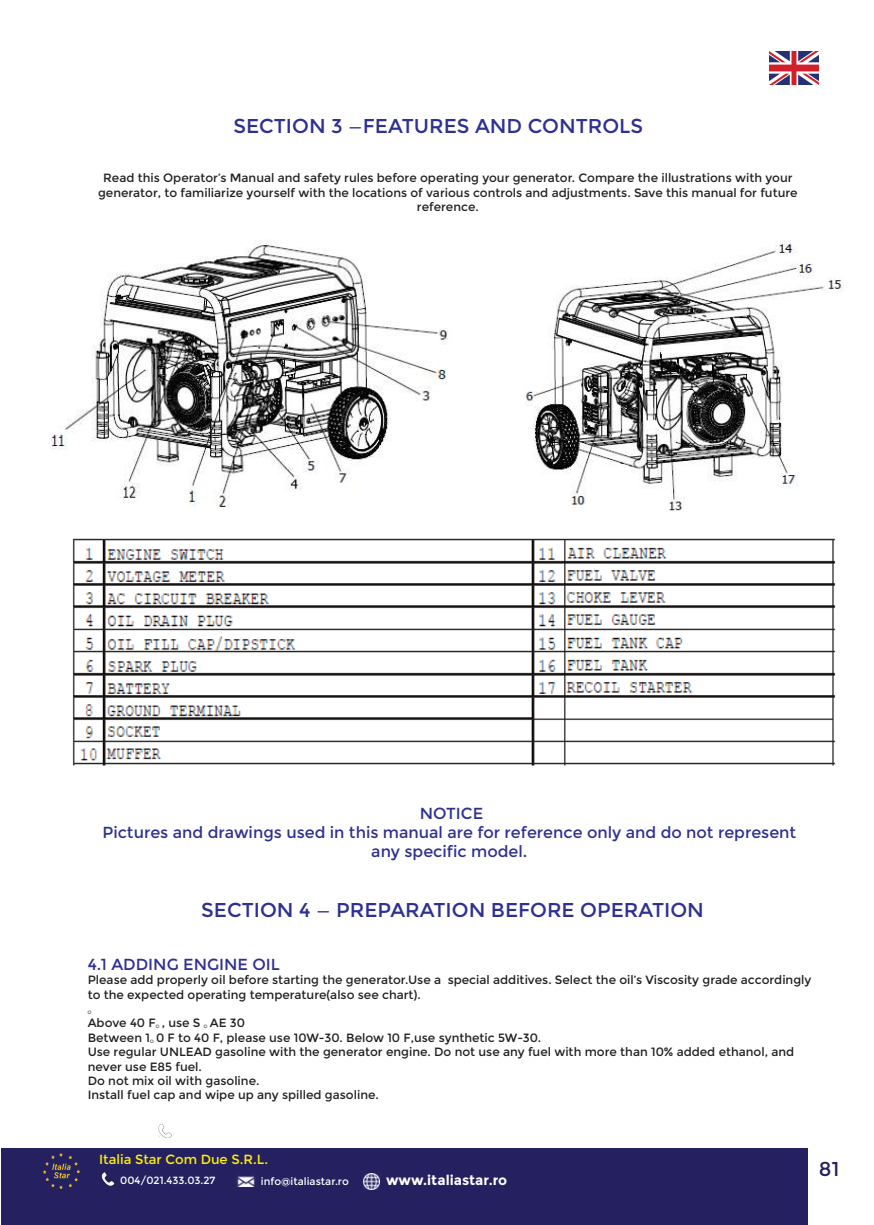
<style>
.page{position:relative;width:874px;height:1225px;background:#fff}
.page>*{position:absolute;margin:0;border:0;box-sizing:border-box;transform-origin:0 0}
.t1{font:20px "Montserrat";color:#2e3092}
.t2{font:20px "Montserrat";color:#252161}
.t3{font:16px/19.2px "Montserrat";color:#2e3092;text-align:center}
.t4{font:700 13.8px "Montserrat";color:#fff}
.t5{font:13.2px "Montserrat";color:#fff101}
.t6{font:12px/14.4px "Montserrat";color:#231f20}
.t7{font:12px "Koz Go Pr 6 N";color:#231f20}
.t8{font:10.4px "Montserrat";color:#fff}
.s1{font-family:"Koz Go Pr 6 N"}
</style>
<div class="page">
<svg style="left:158px;top:1125px;width:13px;height:13px"></svg>
<div style="left:1px;top:1149px;width:806px;height:76px;background:#252161"></div>
<img style="left:44px;top:1153px;width:36px;height:35px">
<svg style="left:101px;top:1172px;width:13px;height:13px"></svg>
<img style="left:236px;top:1176px;width:20px;height:11px">
<img style="left:363px;top:1173px;width:16px;height:16px">
<img style="left:769px;top:51px;width:48px;height:33px">
<img style="left:51px;top:240px;width:397px;height:267px">
<img style="left:525px;top:240px;width:319px;height:272px">
<img style="left:72px;top:538px;width:764px;height:228px">
<h1 class="t1" style="left:233px;top:114px;width:411px">SECTION 3 —FEATURES AND CONTROLS</h1>
<p class="t6" style="left:98px;top:171px;width:700px;text-align:center">Read this Operator’s Manual and safety rules before operating your generator. Compare the illustrations with your generator, to familiarize yourself with the locations of various controls and adjustments. Save this manual for future reference.</p>
<h2 class="t3" style="left:102px;top:804px;width:695px">NOTICE<br>Pictures and drawings used in this manual are for reference only and do not represent any specific model.</h2>
<h1 class="t1" style="left:201px;top:898px;width:504px">SECTION 4 — PREPARATION BEFORE OPERATION</h1>
<h2 class="t3" style="left:88px;top:954px;width:194px">4.1 ADDING ENGINE OIL</h2>
<p class="t6" style="left:88px;top:973px;width:724px">Please add properly oil before starting the generator.Use a special additives. Select the oil’s Viscosity grade accordingly to the expected operating temperature(also see chart).</p>
<p class="t7" style="left:87px;top:1001px;width:13px">。</p>
<p class="t6" style="left:88px;top:1016px;width:707px">Above 40 F<span class="s1">。</span>, use S <span class="s1">。</span>AE 30<br>Between 1<span class="s1">。</span>0 F to 40 F, please use 10W-30. Below 10 F,use synthetic 5W-30.<br>Use regular UNLEAD gasoline with the generator engine. Do not use any fuel with more than 10% added ethanol, and never use E85 fuel.<br>Do not mix oil with gasoline.<br>Install fuel cap and wipe up any spilled gasoline.</p>
<p class="t5" style="left:99px;top:1152px;width:170px">Italia Star Com Due S.R.L.</p>
<p class="t8" style="left:120px;top:1174px;width:97px">004/021.433.03.27</p>
<p class="t8" style="left:261px;top:1175px;width:89px">info@italiastar.ro</p>
<p class="t4" style="left:386px;top:1171px;width:123px">www.italiastar.ro</p>
<h1 class="t2" style="left:818px;top:1157px;width:22px">81</h1>
</div>
